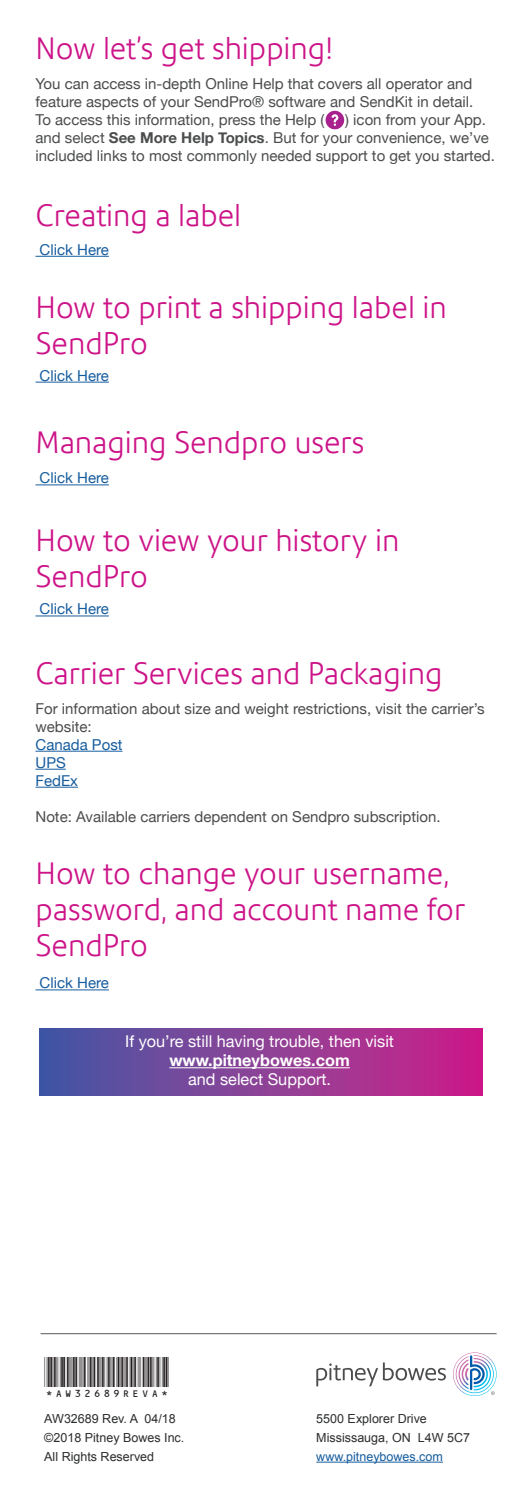
<style>
.page{position:relative;width:527px;height:1489px;background:#fff}
.page>*{position:absolute;margin:0;border:0;box-sizing:border-box;transform-origin:0 0}
.t1{font:40px "L39 Hr P72 Dl";color:#231f20}
.t2{font:300 30px/36px "Precision Sans W";color:#cc1388}
._6__body_copy{font:16.25px "Helvetica Neue";color:#fff}
._6__body_copy-2{font:700 16.25px "Helvetica Neue";color:#fff}
.Inner_Body_copy_10pt{font:15px/18px "Helvetica Neue";color:#4b4c4d}
.Inner_Body_copy_10pt-2{font:15px "Helvetica Neue";color:#175d9e}
._9__address{font:12.5px "Arial";color:#2c2d2d}
.t3{font:12.5px "Arial";color:#175d9e}
.s1{font-weight:700}
</style>
<div class="page">
<hr style="left:316px;top:1461px;width:126px;height:1px;background:#175d9e">
<hr style="left:41px;top:1332px;width:455px;height:2px;background:#76787b">
<svg style="left:316px;top:1362px;width:129px;height:24px"></svg>
<svg style="left:453px;top:1352px;width:43px;height:43px"></svg>
<div style="left:39px;top:1028px;width:443px;height:67px;background:linear-gradient(to right,#455ca5,#d02289)"></div>
<hr style="left:169px;top:1067px;width:180px;height:1px;background:#fff">
<svg style="left:325px;top:111px;width:19px;height:18px"></svg>
<hr style="left:35px;top:256px;width:74px;height:1px;background:#175d9e">
<hr style="left:35px;top:382px;width:74px;height:1px;background:#175d9e">
<hr style="left:35px;top:484px;width:74px;height:1px;background:#175d9e">
<hr style="left:35px;top:615px;width:74px;height:1px;background:#175d9e">
<hr style="left:35px;top:989px;width:74px;height:1px;background:#175d9e">
<hr style="left:35px;top:750px;width:87px;height:1px;background:#175d9e">
<hr style="left:35px;top:768px;width:31px;height:1px;background:#175d9e">
<hr style="left:35px;top:786px;width:43px;height:1px;background:#175d9e">
<p class="t2" style="left:35px;top:31px;width:299px">Now let’s get shipping!</p>
<p class="Inner_Body_copy_10pt" style="left:35px;top:75px;width:439px;text-align:justify">You can access in-depth Online Help that covers all operator and feature aspects of your SendPro® software and SendKit in detail.<br>To access this information, press the Help (</p>
<p class="Inner_Body_copy_10pt" style="left:35px;top:111px;width:460px;text-indent:309px">) icon from your App. and select <span class="s1">See More Help Topics</span>. But for your convenience, we’ve included links to most commonly needed support to get you started.</p>
<p class="t2" style="left:35px;top:197px;width:207px">Creating a label</p>
<p class="Inner_Body_copy_10pt-2" style="left:40px;top:238px;width:71px">Click Here</p>
<p class="t2" style="left:35px;top:289px;width:412px">How to print a shipping label in<br>SendPro</p>
<p class="Inner_Body_copy_10pt-2" style="left:40px;top:364px;width:71px">Click Here</p>
<p class="t2" style="left:35px;top:424px;width:330px">Managing Sendpro users</p>
<p class="Inner_Body_copy_10pt-2" style="left:40px;top:467px;width:71px">Click Here</p>
<p class="t2" style="left:35px;top:522px;width:365px">How to view your history in<br>SendPro</p>
<p class="Inner_Body_copy_10pt-2" style="left:40px;top:598px;width:71px">Click Here</p>
<p class="t2" style="left:35px;top:655px;width:408px">Carrier Services and Packaging</p>
<p class="Inner_Body_copy_10pt" style="left:35px;top:700px;width:450px">For information about size and weight restrictions, visit the carrier’s website:</p>
<p class="Inner_Body_copy_10pt-2" style="left:35px;top:733px;width:88px">Canada Post</p>
<p class="Inner_Body_copy_10pt-2" style="left:35px;top:751px;width:32px">UPS</p>
<p class="Inner_Body_copy_10pt-2" style="left:35px;top:769px;width:44px">FedEx</p>
<p class="Inner_Body_copy_10pt" style="left:35px;top:808px;width:406px">Note: Available carriers dependent on Sendpro subscription.</p>
<p class="t2" style="left:35px;top:854px;width:430px">How to change your username, password, and account name for<br>SendPro</p>
<p class="Inner_Body_copy_10pt-2" style="left:40px;top:972px;width:71px">Click Here</p>
<p class="_6__body_copy" style="left:125px;top:1029px;width:270px">If you’re still having trouble, then visit</p>
<p class="_6__body_copy-2" style="left:169px;top:1047px;width:182px">www.pitneybowes.com</p>
<p class="_6__body_copy" style="left:188px;top:1067px;width:144px">and select Support.</p>
<p class="t1" style="left:44px;top:1356px;width:126px">*AW32689REVA*</p>
<p class="_9__address" style="left:44px;top:1410px;width:133px">AW32689 Rev. A 04/18</p>
<p class="_9__address" style="left:44px;top:1429px;width:141px">©2018 Pitney Bowes Inc.</p>
<p class="_9__address" style="left:44px;top:1447px;width:111px">All Rights Reserved</p>
<p class="_9__address" style="left:316px;top:1410px;width:112px">5500 Explorer Drive</p>
<p class="_9__address" style="left:316px;top:1429px;width:155px">Mississauga, ON L4W 5C7</p>
<p class="t3" style="left:316px;top:1447px;width:128px">www.pitneybowes.com</p>
</div>
